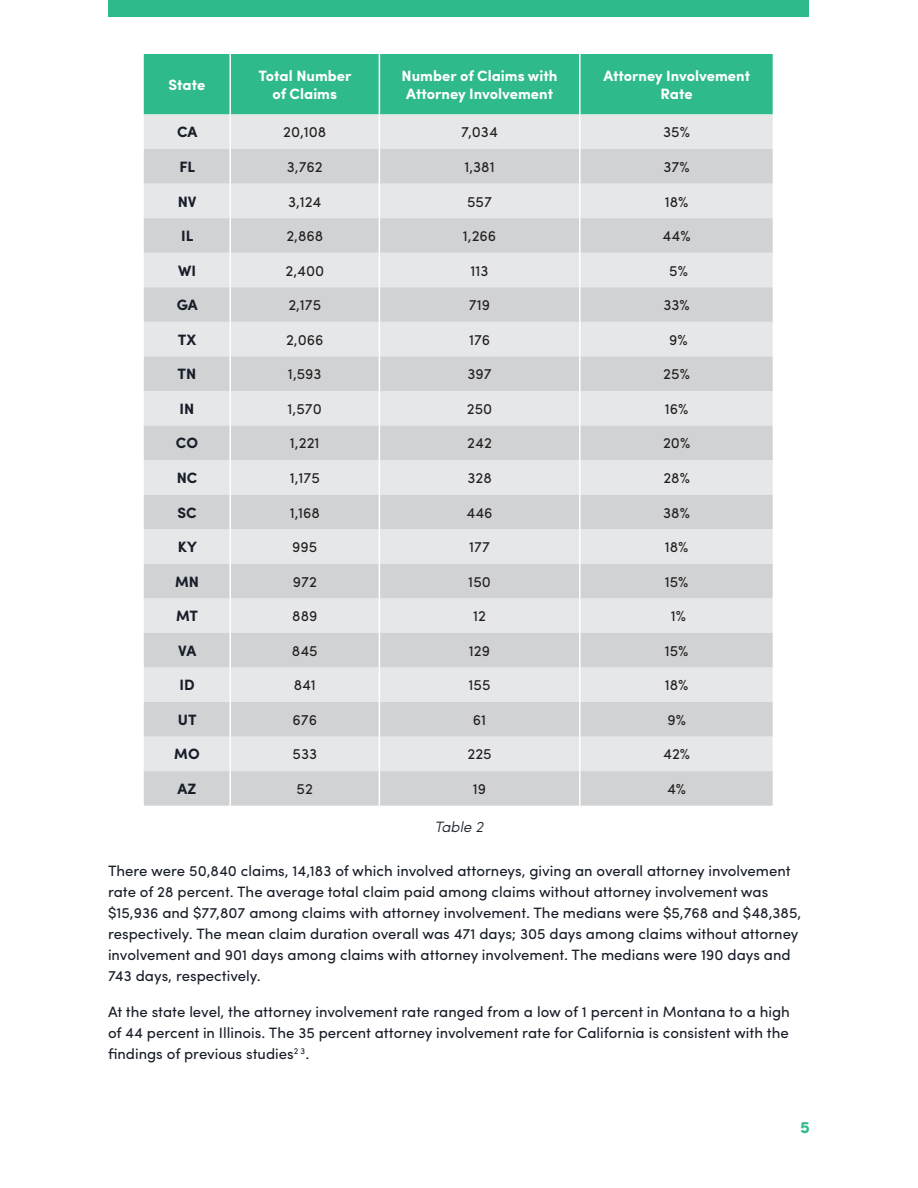
<style>
.page{position:relative;width:918px;height:1188px;background:#fff}
.page>*{position:absolute;margin:0;border:0;box-sizing:border-box;transform-origin:0 0}
.t1{font:700 16.5px "Sofia Pro";color:#2fba8c}
.Body_copy{font:15px/21px "Sofia Pro";color:#181e29}
.t2{font:15px "Sofia Pro";color:#231f20}
.Body_copy-2{font:700 15px/18px "Sofia Pro";color:#fff;text-align:center}
.Body_copy-3{font:700 15px "Sofia Pro";color:#181e29}
.Subtitle{font:italic 300 15px "Sofia Pro";color:#181e29}
</style>
<div class="page">
<div style="left:109px;top:0;width:700px;height:16px;background:#2fba8c"></div>
<div style="left:144px;top:54px;width:629px;height:60px;background:#2fba8c"></div>
<div style="left:144px;top:114px;width:629px;height:35px;background:#e6e7e9"></div>
<svg style="left:144px;top:149px;width:629px;height:657px;background:#dbdcde"></svg>
<hr style="left:230px;top:54px;width:1px;height:60px;background:#fff">
<hr style="left:379px;top:54px;width:1px;height:60px;background:#fff">
<hr style="left:230px;top:114px;width:1px;height:35px;background:#fff">
<hr style="left:230px;top:149px;width:1px;height:35px;background:#fff">
<hr style="left:230px;top:184px;width:1px;height:34px;background:#fff">
<hr style="left:230px;top:218px;width:1px;height:35px;background:#fff">
<hr style="left:230px;top:253px;width:1px;height:34px;background:#fff">
<hr style="left:230px;top:287px;width:1px;height:35px;background:#fff">
<hr style="left:230px;top:322px;width:1px;height:34px;background:#fff">
<hr style="left:230px;top:356px;width:1px;height:35px;background:#fff">
<hr style="left:230px;top:391px;width:1px;height:35px;background:#fff">
<hr style="left:230px;top:426px;width:1px;height:34px;background:#fff">
<hr style="left:230px;top:460px;width:1px;height:35px;background:#fff">
<hr style="left:230px;top:495px;width:1px;height:34px;background:#fff">
<hr style="left:230px;top:529px;width:1px;height:35px;background:#fff">
<hr style="left:230px;top:564px;width:1px;height:34px;background:#fff">
<hr style="left:230px;top:598px;width:1px;height:35px;background:#fff">
<hr style="left:230px;top:633px;width:1px;height:34px;background:#fff">
<hr style="left:230px;top:667px;width:1px;height:35px;background:#fff">
<hr style="left:230px;top:702px;width:1px;height:35px;background:#fff">
<hr style="left:230px;top:737px;width:1px;height:34px;background:#fff">
<hr style="left:230px;top:771px;width:1px;height:35px;background:#fff">
<hr style="left:379px;top:114px;width:1px;height:35px;background:#fff">
<hr style="left:379px;top:149px;width:1px;height:35px;background:#fff">
<hr style="left:379px;top:184px;width:1px;height:34px;background:#fff">
<hr style="left:379px;top:218px;width:1px;height:35px;background:#fff">
<hr style="left:379px;top:253px;width:1px;height:34px;background:#fff">
<hr style="left:379px;top:287px;width:1px;height:35px;background:#fff">
<hr style="left:379px;top:322px;width:1px;height:34px;background:#fff">
<hr style="left:379px;top:356px;width:1px;height:35px;background:#fff">
<hr style="left:379px;top:391px;width:1px;height:35px;background:#fff">
<hr style="left:379px;top:426px;width:1px;height:34px;background:#fff">
<hr style="left:379px;top:460px;width:1px;height:35px;background:#fff">
<hr style="left:379px;top:495px;width:1px;height:34px;background:#fff">
<hr style="left:379px;top:529px;width:1px;height:35px;background:#fff">
<hr style="left:379px;top:564px;width:1px;height:34px;background:#fff">
<hr style="left:379px;top:598px;width:1px;height:35px;background:#fff">
<hr style="left:379px;top:633px;width:1px;height:34px;background:#fff">
<hr style="left:379px;top:667px;width:1px;height:35px;background:#fff">
<hr style="left:379px;top:702px;width:1px;height:35px;background:#fff">
<hr style="left:379px;top:737px;width:1px;height:34px;background:#fff">
<hr style="left:379px;top:771px;width:1px;height:35px;background:#fff">
<hr style="left:579px;top:114px;width:2px;height:35px;background:#fff">
<hr style="left:579px;top:149px;width:2px;height:35px;background:#fff">
<hr style="left:579px;top:184px;width:2px;height:34px;background:#fff">
<hr style="left:579px;top:218px;width:2px;height:35px;background:#fff">
<hr style="left:579px;top:253px;width:2px;height:34px;background:#fff">
<hr style="left:579px;top:287px;width:2px;height:35px;background:#fff">
<hr style="left:579px;top:322px;width:2px;height:34px;background:#fff">
<hr style="left:579px;top:356px;width:2px;height:35px;background:#fff">
<hr style="left:579px;top:391px;width:2px;height:35px;background:#fff">
<hr style="left:579px;top:426px;width:2px;height:34px;background:#fff">
<hr style="left:579px;top:460px;width:2px;height:35px;background:#fff">
<hr style="left:579px;top:495px;width:2px;height:34px;background:#fff">
<hr style="left:579px;top:529px;width:2px;height:35px;background:#fff">
<hr style="left:579px;top:564px;width:2px;height:34px;background:#fff">
<hr style="left:579px;top:598px;width:2px;height:35px;background:#fff">
<hr style="left:579px;top:633px;width:2px;height:34px;background:#fff">
<hr style="left:579px;top:667px;width:2px;height:35px;background:#fff">
<hr style="left:579px;top:702px;width:2px;height:35px;background:#fff">
<hr style="left:579px;top:737px;width:2px;height:34px;background:#fff">
<hr style="left:579px;top:771px;width:2px;height:35px;background:#fff">
<hr style="left:579px;top:54px;width:2px;height:60px;background:#fff">
<p class="Body_copy-2" style="left:169px;top:75px;width:38px">State</p>
<p class="Body_copy-2" style="left:258px;top:66px;width:95px">Total Number of Claims</p>
<p class="Body_copy-2" style="left:402px;top:66px;width:157px">Number of Claims with<br>Attorney Involvement</p>
<p class="Body_copy-2" style="left:603px;top:66px;width:148px">Attorney Involvement<br>Rate</p>
<p class="Body_copy-3" style="left:177px;top:121px;width:22px">CA</p>
<p class="t2" style="left:283px;top:121px;width:45px">20,108</p>
<p class="t2" style="left:461px;top:121px;width:38px">7,034</p>
<p class="t2" style="left:663px;top:121px;width:28px">35%</p>
<p class="Body_copy-3" style="left:179px;top:155px;width:17px">FL</p>
<p class="t2" style="left:287px;top:156px;width:37px">3,762</p>
<p class="t2" style="left:464px;top:156px;width:32px">1,381</p>
<p class="t2" style="left:664px;top:156px;width:28px">37%</p>
<p class="Body_copy-3" style="left:178px;top:190px;width:20px">NV</p>
<p class="t2" style="left:288px;top:190px;width:35px">3,124</p>
<p class="t2" style="left:467px;top:190px;width:26px">557</p>
<p class="t2" style="left:665px;top:190px;width:25px">18%</p>
<p class="Body_copy-3" style="left:181px;top:224px;width:14px">IL</p>
<p class="t2" style="left:286px;top:225px;width:38px">2,868</p>
<p class="t2" style="left:463px;top:225px;width:35px">1,266</p>
<p class="t2" style="left:663px;top:225px;width:29px">44%</p>
<p class="Body_copy-3" style="left:178px;top:259px;width:19px">WI</p>
<p class="t2" style="left:285px;top:259px;width:40px">2,400</p>
<p class="t2" style="left:471px;top:259px;width:20px">113</p>
<p class="t2" style="left:669px;top:259px;width:20px">5%</p>
<p class="Body_copy-3" style="left:177px;top:293px;width:23px">GA</p>
<p class="t2" style="left:288px;top:294px;width:34px">2,175</p>
<p class="t2" style="left:469px;top:294px;width:23px">719</p>
<p class="t2" style="left:663px;top:294px;width:28px">33%</p>
<p class="Body_copy-3" style="left:178px;top:328px;width:20px">TX</p>
<p class="t2" style="left:286px;top:328px;width:39px">2,066</p>
<p class="t2" style="left:469px;top:328px;width:23px">176</p>
<p class="t2" style="left:669px;top:328px;width:20px">9%</p>
<p class="Body_copy-3" style="left:178px;top:363px;width:20px">TN</p>
<p class="t2" style="left:288px;top:363px;width:35px">1,593</p>
<p class="t2" style="left:467px;top:363px;width:26px">397</p>
<p class="t2" style="left:663px;top:363px;width:28px">25%</p>
<p class="Body_copy-3" style="left:180px;top:397px;width:16px">IN</p>
<p class="t2" style="left:288px;top:397px;width:36px">1,570</p>
<p class="t2" style="left:467px;top:397px;width:27px">250</p>
<p class="t2" style="left:665px;top:397px;width:25px">16%</p>
<p class="Body_copy-3" style="left:176px;top:432px;width:24px">CO</p>
<p class="t2" style="left:290px;top:432px;width:31px">1,221</p>
<p class="t2" style="left:467px;top:432px;width:26px">242</p>
<p class="t2" style="left:663px;top:432px;width:29px">20%</p>
<p class="Body_copy-3" style="left:177px;top:466px;width:22px">NC</p>
<p class="t2" style="left:290px;top:467px;width:31px">1,175</p>
<p class="t2" style="left:467px;top:467px;width:26px">328</p>
<p class="t2" style="left:663px;top:467px;width:28px">28%</p>
<p class="Body_copy-3" style="left:177px;top:501px;width:21px">SC</p>
<p class="t2" style="left:290px;top:501px;width:32px">1,168</p>
<p class="t2" style="left:467px;top:501px;width:28px">446</p>
<p class="t2" style="left:663px;top:501px;width:28px">38%</p>
<p class="Body_copy-3" style="left:178px;top:535px;width:20px">KY</p>
<p class="t2" style="left:292px;top:536px;width:27px">995</p>
<p class="t2" style="left:469px;top:536px;width:22px">177</p>
<p class="t2" style="left:665px;top:536px;width:25px">18%</p>
<p class="Body_copy-3" style="left:175px;top:570px;width:25px">MN</p>
<p class="t2" style="left:293px;top:570px;width:26px">972</p>
<p class="t2" style="left:468px;top:570px;width:24px">150</p>
<p class="t2" style="left:665px;top:570px;width:25px">15%</p>
<p class="Body_copy-3" style="left:176px;top:605px;width:24px">MT</p>
<p class="t2" style="left:292px;top:605px;width:27px">889</p>
<p class="t2" style="left:473px;top:605px;width:14px">12</p>
<p class="t2" style="left:671px;top:605px;width:17px">1%</p>
<p class="Body_copy-3" style="left:178px;top:639px;width:20px">VA</p>
<p class="t2" style="left:292px;top:639px;width:27px">845</p>
<p class="t2" style="left:469px;top:639px;width:23px">129</p>
<p class="t2" style="left:665px;top:639px;width:25px">15%</p>
<p class="Body_copy-3" style="left:179px;top:674px;width:17px">ID</p>
<p class="t2" style="left:294px;top:674px;width:24px">841</p>
<p class="t2" style="left:469px;top:674px;width:23px">155</p>
<p class="t2" style="left:665px;top:674px;width:25px">18%</p>
<p class="Body_copy-3" style="left:178px;top:708px;width:20px">UT</p>
<p class="t2" style="left:293px;top:709px;width:26px">676</p>
<p class="t2" style="left:473px;top:709px;width:15px">61</p>
<p class="t2" style="left:667px;top:709px;width:20px">9%</p>
<p class="Body_copy-3" style="left:174px;top:743px;width:27px">MO</p>
<p class="t2" style="left:293px;top:743px;width:26px">533</p>
<p class="t2" style="left:467px;top:743px;width:26px">225</p>
<p class="t2" style="left:663px;top:743px;width:29px">42%</p>
<p class="Body_copy-3" style="left:178px;top:777px;width:20px">AZ</p>
<p class="t2" style="left:297px;top:778px;width:18px">52</p>
<p class="t2" style="left:473px;top:778px;width:15px">19</p>
<p class="t2" style="left:667px;top:778px;width:21px">4%</p>
<p class="Subtitle" style="left:435px;top:816px;width:50px">Table 2</p>
<p class="Body_copy" style="left:108px;top:859px;width:695px">There were 50,840 claims, 14,183 of which involved attorneys, giving an overall attorney involvement rate of 28 percent. The average total claim paid among claims without attorney involvement was $15,936 and $77,807 among claims with attorney involvement. The medians were $5,768 and $48,385, respectively. The mean claim duration overall was 471 days; 305 days among claims without attorney involvement and 901 days among claims with attorney involvement. The medians were 190 days and 743 days, respectively.</p>
<p class="Body_copy" style="left:108px;top:1000px;width:683px;text-align:justify">At the state level, the attorney involvement rate ranged from a low of 1 percent in Montana to a high of 44 percent in Illinois. The 35 percent attorney involvement rate for California is consistent with the findings of previous studies<sup>2</sup> <sup>3</sup>.</p>
<p class="t1" style="left:800px;top:1115px;width:11px">5</p>
</div>
